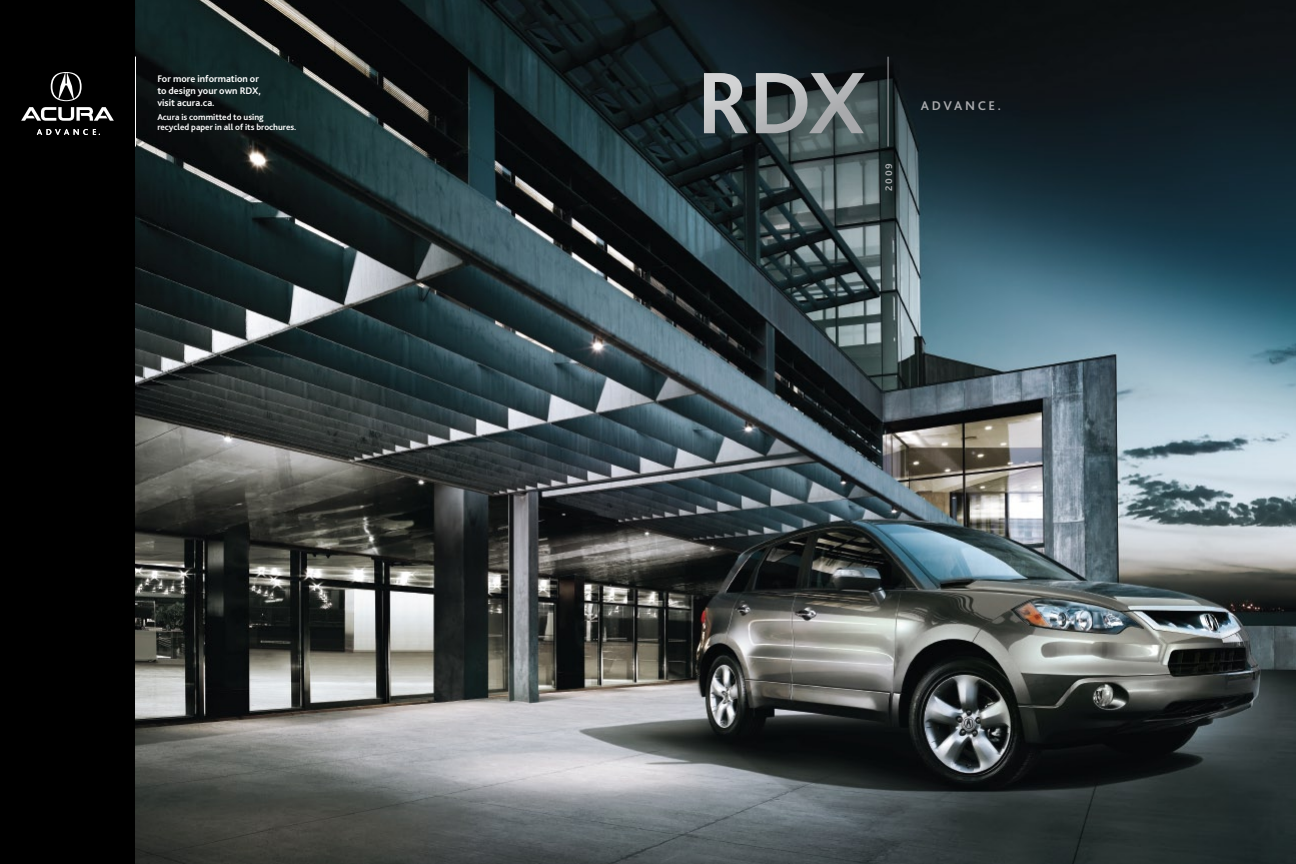
<style>
.page{position:relative;width:1296px;height:864px;background:#fff}
.page>*{position:absolute;margin:0;border:0;box-sizing:border-box;transform-origin:0 0}
.t1{font:700 13.2px "Bliss 2";letter-spacing:.2em;color:#a8a9ac}
.t2{font:700 10px/12px "Bliss 2";color:#fff}
.t3{font:700 10px "Bliss 2";color:#a8a9ac}
.t4{font:700 9px/10px "Bliss 2";color:#fff}
</style>
<div class="page">
<img style="left:135px;top:0;width:1161px;height:864px">
<div style="left:0;top:0;width:135px;height:864px;background:#000"></div>
<hr style="left:135px;top:57px;width:1px;height:90px;background:#fff">
<svg style="left:51px;top:72px;width:31px;height:29px"></svg>
<svg style="left:21px;top:107px;width:93px;height:14px"></svg>
<svg style="left:37px;top:129px;width:63px;height:6px"></svg>
<hr style="left:888px;top:57px;width:1px;height:89px;background:#a8a9ac">
<svg style="left:704px;top:73px;width:44px;height:60px;background:#7d8386"></svg>
<svg style="left:756px;top:73px;width:109px;height:60px;background:#707778"></svg>
<p class="t2" style="left:157px;top:72px;width:105px">For more information or to design your own RDX, visit acura.ca.</p>
<p class="t4" style="left:157px;top:112px;width:141px">Acura is committed to using recycled paper in all of its brochures.</p>
<p class="t3" style="left:883px;top:191px;width:30px;rotate:-90deg">2009</p>
<h1 class="t1" style="left:921px;top:97px;width:82px">ADVANCE.</h1>
</div>
